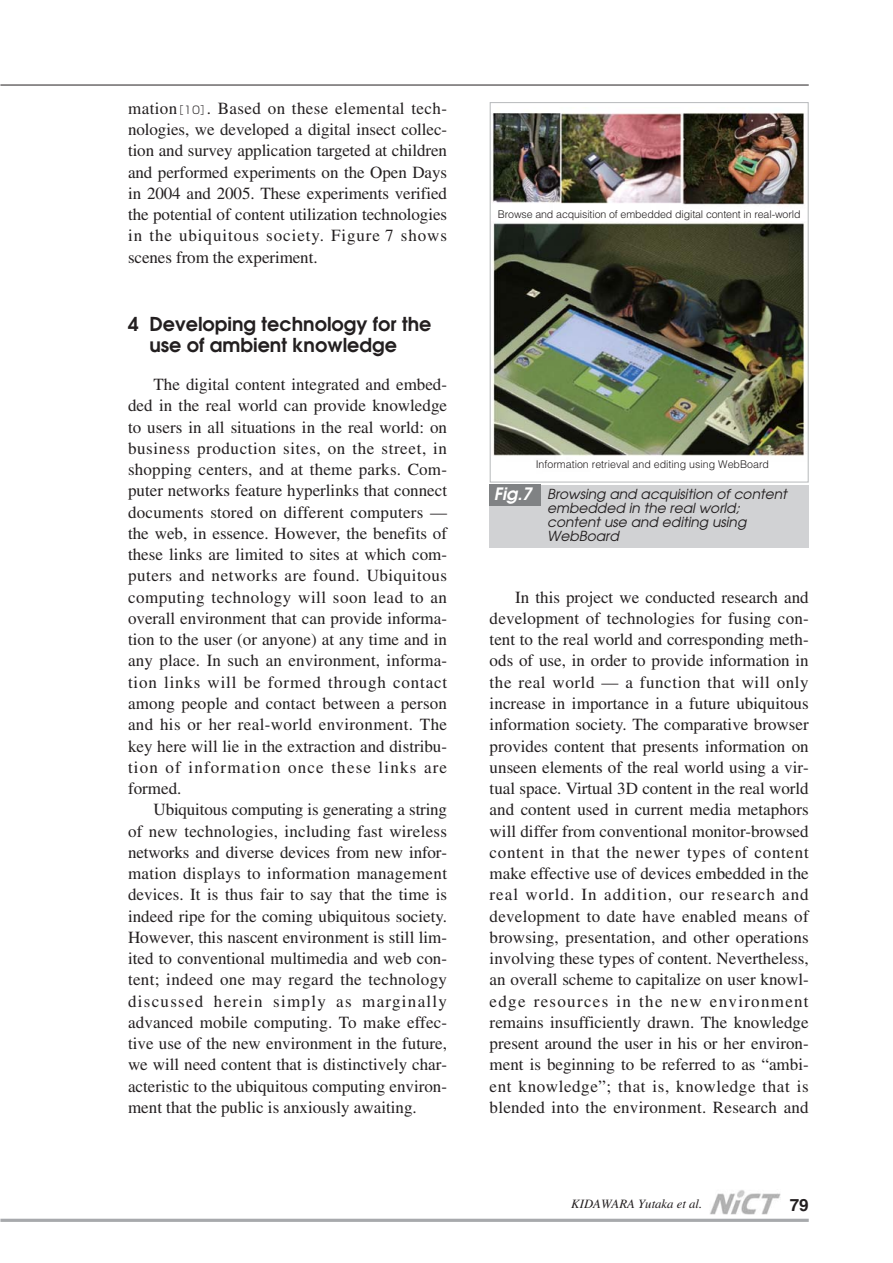
<style>
.page{position:relative;width:893px;height:1263px;background:#fff}
.page>*{position:absolute;margin:0;border:0;box-sizing:border-box;transform-origin:0 0}
.t1{font:600 19.2px/21.3px "Avant Garde";color:#231f20}
.t2{font:16.95px/21.3px "Times";letter-spacing:.015em;color:#231f20;text-align:justify}
.t3{font:700 16.95px "Helvetica";color:#231f20}
.t4{font:italic 13.8px/13.8px "Avant Garde";color:#231f20}
.t5{font:italic 12.75px "Times";color:#231f20}
.t6{font:300 10.65px "Helvetica";letter-spacing:-.01em;color:#231f20}
.s1{font-family:"Shin Go";font-weight:300;font-size:10.65px}
.s2{font-weight:600;font-size:16.95px;color:#fff}
</style>
<div class="page">
<hr style="left:0;top:85px;width:808px;height:1px;background:#231f20">
<hr style="left:0;top:1219px;width:808px;height:3px;background:#a7a9ac">
<img style="left:710px;top:1190px;width:70px;height:25px">
<img style="left:492px;top:113px;width:313px;height:343px">
<div style="left:489px;top:102px;width:319px;height:381px;border:1px solid #bbbdbf"></div>
<div style="left:489px;top:485px;width:319px;height:62px;background:#d1d2d4"></div>
<div style="left:489px;top:485px;width:51px;height:21px;background:#808284"></div>
<p class="t2" style="left:128px;top:99px;width:320px">mation<span class="s1">［10］</span>. Based on these elemental tech&shy;nologies, we developed a digital insect collec&shy;tion and survey application targeted at children and performed experiments on the Open Days in 2004 and 2005. These experiments verified the potential of content utilization technologies in the ubiquitous society. Figure 7 shows scenes from the experiment.</p>
<p class="t1" style="left:149px;top:315px;width:283px;text-indent:-21px">4 Developing technology for the use of ambient knowledge</p>
<p class="t2" style="left:128px;top:375px;width:320px;text-indent:26px">The digital content integrated and embed&shy;ded in the real world can provide knowledge to users in all situations in the real world: on business production sites, on the street, in shopping centers, and at theme parks. Com&shy;puter networks feature hyperlinks that connect documents stored on different computers — the web, in essence. However, the benefits of these links are limited to sites at which com&shy;puters and networks are found. Ubiquitous computing technology will soon lead to an overall environment that can provide informa&shy;tion to the user (or anyone) at any time and in any place. In such an environment, informa&shy;tion links will be formed through contact among people and contact between a person and his or her real-world environment. The key here will lie in the extraction and distribu&shy;tion of information once these links are formed.</p>
<p class="t2" style="left:128px;top:801px;width:320px;text-indent:26px">Ubiquitous computing is generating a string of new technologies, including fast wireless networks and diverse devices from new infor&shy;mation displays to information management devices. It is thus fair to say that the time is indeed ripe for the coming ubiquitous society.<br>However, this nascent environment is still lim&shy;ited to conventional multimedia and web con&shy;tent; indeed one may regard the technology discussed herein simply as marginally advanced mobile computing. To make effec&shy;tive use of the new environment in the future, we will need content that is distinctively char&shy;acteristic to the ubiquitous computing environ&shy;ment that the public is anxiously awaiting.</p>
<p class="t6" style="left:498px;top:210px;width:304px">Browse and acquisition of embedded digital content in real-world</p>
<p class="t6" style="left:535px;top:460px;width:235px">Information retrieval and editing using WebBoard</p>
<p class="t4" style="left:547px;top:488px;width:241px;text-indent:-53px"><span class="s2">Fig.7</span> Browsing and acquisition of content embedded in the real world; content use and editing using<br>WebBoard</p>
<p class="t2" style="left:489px;top:588px;width:320px;text-indent:26px">In this project we conducted research and development of technologies for fusing con&shy;tent to the real world and corresponding meth&shy;ods of use, in order to provide information in the real world — a function that will only increase in importance in a future ubiquitous information society. The comparative browser provides content that presents information on unseen elements of the real world using a vir&shy;tual space. Virtual 3D content in the real world and content used in current media metaphors will differ from conventional monitor-browsed content in that the newer types of content make effective use of devices embedded in the real world. In addition, our research and development to date have enabled means of browsing, presentation, and other operations involving these types of content. Nevertheless, an overall scheme to capitalize on user knowl&shy;edge resources in the new environment remains insufficiently drawn. The knowledge present around the user in his or her environ&shy;ment is beginning to be referred to as “ambi&shy;ent knowledge”; that is, knowledge that is blended into the environment. Research and</p>
<p class="t5" style="left:571px;top:1199px;width:133px">KIDAWARA Yutaka et al.</p>
<p class="t3" style="left:789px;top:1199px;width:20px">79</p>
</div>
